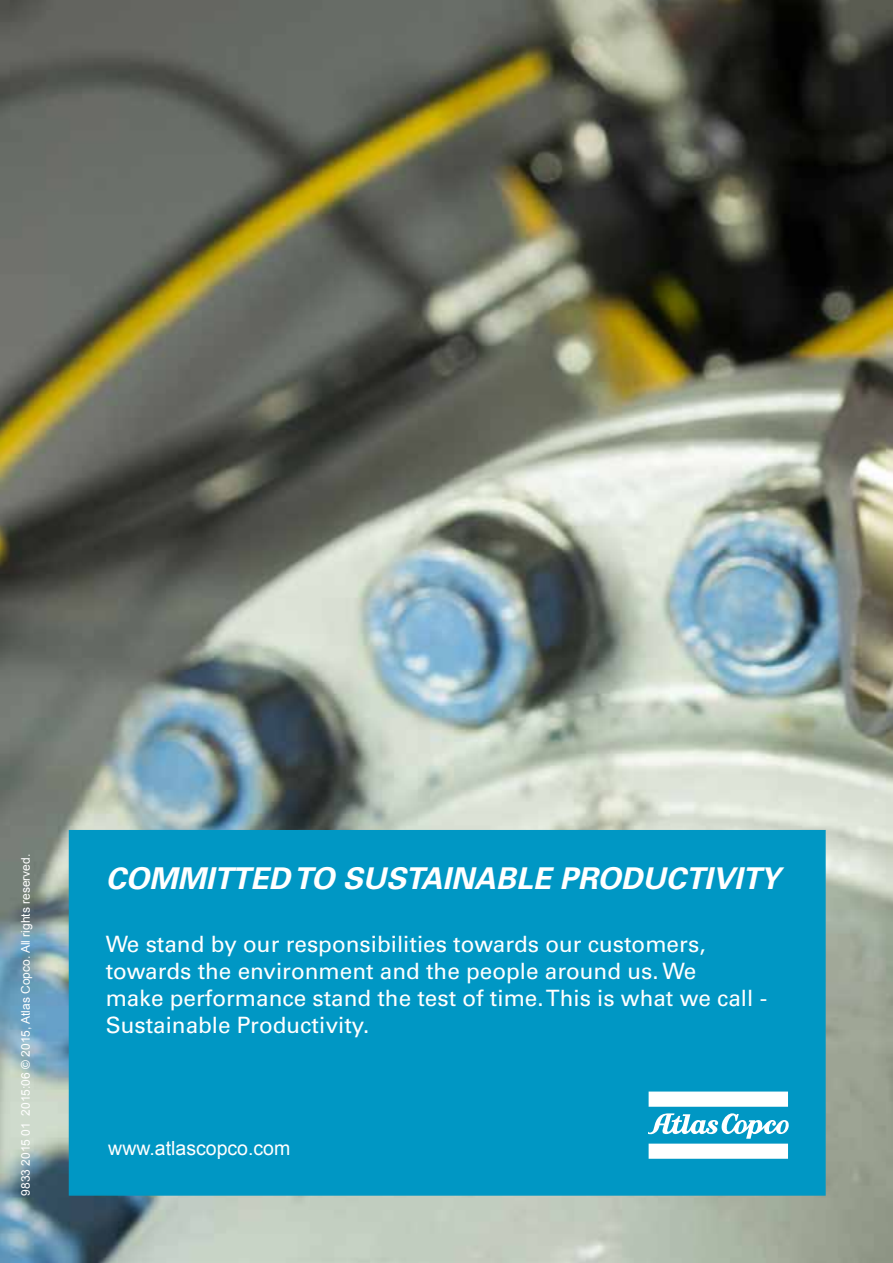
<style>
.page{position:relative;width:893px;height:1263px;background:#fff}
.page>*{position:absolute;margin:0;border:0;box-sizing:border-box;transform-origin:0 0}
.t1{font:italic 700 30px "Univers LT Std";color:#fff}
.t2{font:22.5px/27px "Univers LT Std";color:#fff}
.t3{font:19.5px "Arial";color:#fff}
.t4{font:12px "Arial";color:#fff}
</style>
<div class="page">
<img style="left:0;top:0;width:893px;height:1263px">
<div style="left:69px;top:830px;width:757px;height:366px;background:#0097c4;border:2px solid #0097c4"></div>
<svg style="left:649px;top:1091px;width:139px;height:16px;background:#f2f9fb"></svg>
<svg style="left:648px;top:1113px;width:141px;height:46px"></svg>
<p class="t4" style="left:18px;top:1196px;width:343px;rotate:-90deg">9833 2015 01 2015:06 © 2015, Atlas Copco. All rights reserved.</p>
<h1 class="t1" style="left:106px;top:860px;width:676px">COMMITTED TO SUSTAINABLE PRODUCTIVITY</h1>
<p class="t2" style="left:106px;top:930px;width:663px">We stand by our responsibilities towards our customers, towards the environment and the people around us. We<br>make performance stand the test of time. This is what we call - Sustainable Productivity.</p>
<p class="t3" style="left:108px;top:1132px;width:184px">www.atlascopco.com</p>
</div>
